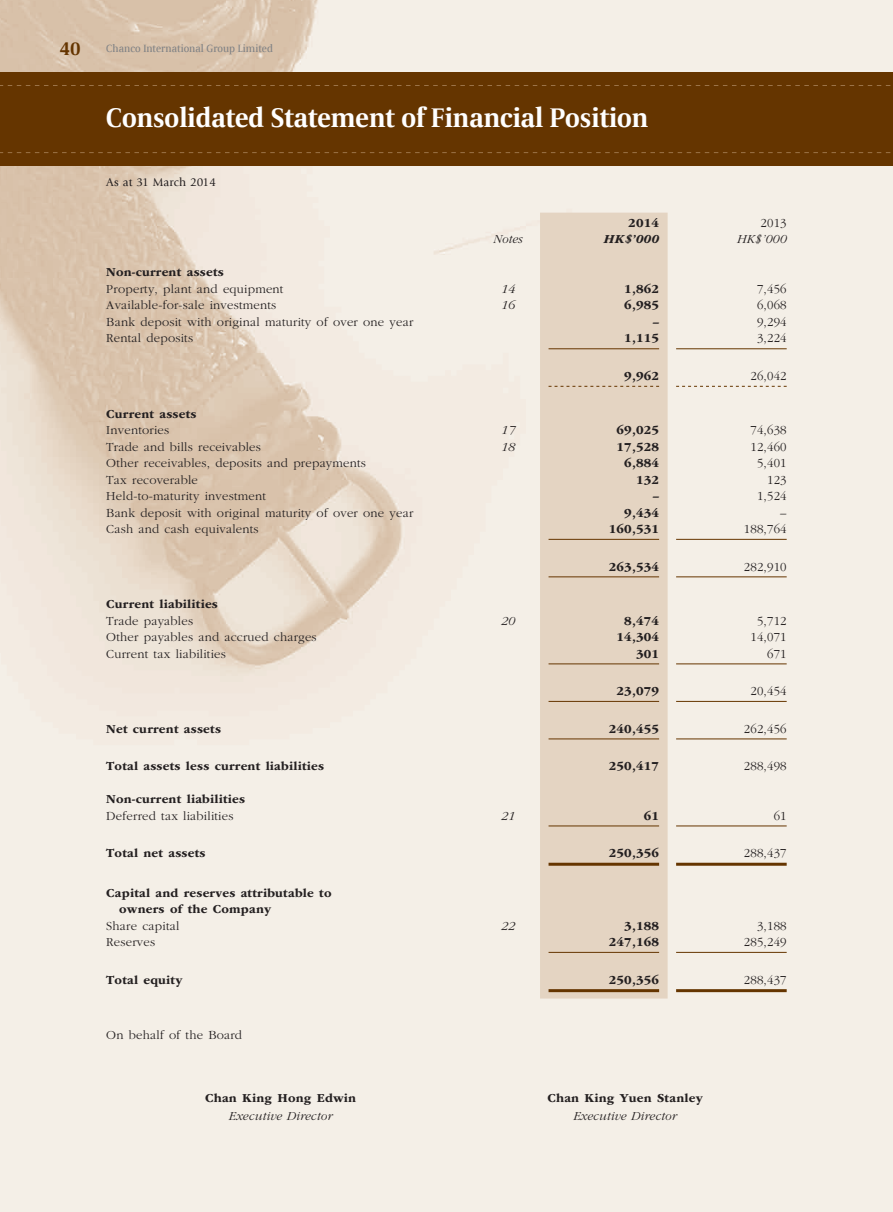
<style>
.page{position:relative;width:893px;height:1212px;background:#fff}
.page>*{position:absolute;margin:0;border:0;box-sizing:border-box;transform-origin:0 0}
.t1{font:700 27px "Allianz Serif";color:#fff}
.t2{font:700 18px "Allianz Serif";color:#653500}
.t3{font:300 12.75px/16.5px "ITC Garamond Std";letter-spacing:.015em;color:#231f20}
.t4{font:700 12.75px/16.5px "ITC Garamond Std";letter-spacing:.015em;color:#231f20}
.t5{font:italic 300 12.75px "ITC Garamond Std";letter-spacing:.015em;color:#231f20}
.t6{font:italic 700 12.75px "ITC Garamond Std";color:#231f20}
.t7{font:12px "Giovanni Std";letter-spacing:.015em;color:#231f20}
.t8{font:10.5px "Allianz Serif";color:#808285}
.s1{font-weight:700}
.s2{font-weight:300}
.s3{font-weight:300;font-style:italic}
</style>
<div class="page">
<img style="left:0;top:0;width:893px;height:1212px">
<div style="left:0;top:72px;width:893px;height:94px;background:#653500"></div>
<svg style="left:0;top:85px;width:890px;height:1px"></svg>
<svg style="left:0;top:152px;width:890px;height:1px"></svg>
<div style="left:540px;top:213px;width:128px;height:785px;background:#e4d4c2"></div>
<hr style="left:549px;top:348px;width:110px;height:1px;background:#653500">
<hr style="left:676px;top:348px;width:111px;height:1px;background:#653500">
<svg style="left:549px;top:386px;width:110px;height:1px"></svg>
<svg style="left:676px;top:386px;width:111px;height:1px"></svg>
<hr style="left:549px;top:539px;width:110px;height:1px;background:#653500">
<hr style="left:676px;top:539px;width:111px;height:1px;background:#653500">
<hr style="left:549px;top:576px;width:110px;height:1px;background:#653500">
<hr style="left:676px;top:576px;width:111px;height:1px;background:#653500">
<hr style="left:549px;top:663px;width:110px;height:1px;background:#653500">
<hr style="left:676px;top:663px;width:111px;height:1px;background:#653500">
<hr style="left:549px;top:701px;width:110px;height:1px;background:#653500">
<hr style="left:676px;top:701px;width:111px;height:1px;background:#653500">
<hr style="left:549px;top:738px;width:110px;height:1px;background:#653500">
<hr style="left:676px;top:738px;width:111px;height:1px;background:#653500">
<hr style="left:549px;top:825px;width:110px;height:1px;background:#653500">
<hr style="left:676px;top:825px;width:111px;height:1px;background:#653500">
<hr style="left:549px;top:863px;width:110px;height:3px;background:#653500">
<hr style="left:676px;top:863px;width:111px;height:3px;background:#653500">
<hr style="left:549px;top:952px;width:110px;height:1px;background:#653500">
<hr style="left:676px;top:952px;width:111px;height:1px;background:#653500">
<hr style="left:549px;top:989px;width:110px;height:3px;background:#653500">
<hr style="left:676px;top:989px;width:111px;height:3px;background:#653500">
<p class="t2" style="left:60px;top:37px;width:23px">40</p>
<p class="t8" style="left:106px;top:43px;width:168px">Chanco International Group Limited</p>
<h1 class="t1" style="left:106px;top:101px;width:544px">Consolidated Statement of Financial Position</h1>
<p class="t7" style="left:106px;top:175px;width:111px">As at 31 March 2014</p>
<p class="t3" style="left:106px;top:264px;width:179px"><span class="s1">Non-current assets<br></span>Property, plant and equipment</p>
<p class="t4" style="left:628px;top:215px;width:32px">2014</p>
<p class="t3" style="left:761px;top:215px;width:28px">2013</p>
<p class="t5" style="left:493px;top:232px;width:31px">Notes</p>
<p class="t6" style="left:604px;top:232px;width:57px">HK$’000</p>
<p class="t5" style="left:737px;top:232px;width:51px">HK$’000</p>
<p class="t5" style="left:501px;top:282px;width:16px">14</p>
<p class="t4" style="left:624px;top:281px;width:36px">1,862</p>
<p class="t3" style="left:757px;top:281px;width:31px">7,456</p>
<p class="t3" style="left:106px;top:297px;width:171px">Available-for-sale investments</p>
<p class="t5" style="left:501px;top:298px;width:16px">16</p>
<p class="t4" style="left:624px;top:297px;width:36px">6,985</p>
<p class="t3" style="left:757px;top:297px;width:31px">6,068</p>
<p class="t3" style="left:106px;top:314px;width:309px">Bank deposit with original maturity of over one year</p>
<p class="t4" style="left:653px;top:314px;width:8px">–</p>
<p class="t3" style="left:757px;top:314px;width:31px">9,294</p>
<p class="t3" style="left:106px;top:330px;width:88px">Rental deposits</p>
<p class="t4" style="left:624px;top:330px;width:36px">1,115</p>
<p class="t3" style="left:757px;top:330px;width:31px">3,224</p>
<p class="t4" style="left:624px;top:368px;width:36px">9,962</p>
<p class="t3" style="left:750px;top:368px;width:38px">26,042</p>
<p class="t4" style="left:106px;top:405px;width:92px">Current assets<br><span class="s2">Inventories</span></p>
<p class="t5" style="left:501px;top:423px;width:16px">17</p>
<p class="t4" style="left:616px;top:422px;width:44px">69,025</p>
<p class="t3" style="left:750px;top:422px;width:38px">74,638</p>
<p class="t3" style="left:106px;top:438px;width:156px">Trade and bills receivables</p>
<p class="t5" style="left:501px;top:440px;width:16px">18</p>
<p class="t4" style="left:616px;top:438px;width:44px">17,528</p>
<p class="t3" style="left:750px;top:438px;width:38px">12,460</p>
<p class="t3" style="left:106px;top:455px;width:261px">Other receivables, deposits and prepayments</p>
<p class="t4" style="left:624px;top:455px;width:36px">6,884</p>
<p class="t3" style="left:757px;top:455px;width:31px">5,401</p>
<p class="t3" style="left:106px;top:471px;width:93px">Tax recoverable</p>
<p class="t4" style="left:636px;top:471px;width:25px">132</p>
<p class="t3" style="left:767px;top:471px;width:21px">123</p>
<p class="t3" style="left:106px;top:488px;width:161px">Held-to-maturity investment</p>
<p class="t4" style="left:653px;top:488px;width:8px">–</p>
<p class="t3" style="left:757px;top:488px;width:31px">1,524</p>
<p class="t3" style="left:106px;top:504px;width:309px">Bank deposit with original maturity of over one year</p>
<p class="t4" style="left:624px;top:504px;width:36px">9,434</p>
<p class="t3" style="left:780px;top:504px;width:8px">–</p>
<p class="t3" style="left:106px;top:521px;width:154px">Cash and cash equivalents</p>
<p class="t4" style="left:609px;top:521px;width:52px">160,531</p>
<p class="t3" style="left:744px;top:521px;width:44px">188,764</p>
<p class="t4" style="left:609px;top:558px;width:52px">263,534</p>
<p class="t3" style="left:744px;top:558px;width:44px">282,910</p>
<p class="t4" style="left:106px;top:596px;width:113px">Current liabilities<br><span class="s2">Trade payables</span></p>
<p class="t5" style="left:501px;top:614px;width:16px">20</p>
<p class="t4" style="left:624px;top:612px;width:36px">8,474</p>
<p class="t3" style="left:757px;top:612px;width:31px">5,712</p>
<p class="t3" style="left:106px;top:629px;width:212px">Other payables and accrued charges</p>
<p class="t4" style="left:616px;top:629px;width:44px">14,304</p>
<p class="t3" style="left:750px;top:629px;width:38px">14,071</p>
<p class="t3" style="left:106px;top:645px;width:121px">Current tax liabilities</p>
<p class="t4" style="left:636px;top:645px;width:25px">301</p>
<p class="t3" style="left:767px;top:645px;width:21px">671</p>
<p class="t4" style="left:616px;top:683px;width:44px">23,079</p>
<p class="t3" style="left:750px;top:683px;width:38px">20,454</p>
<p class="t4" style="left:106px;top:720px;width:116px">Net current assets</p>
<p class="t4" style="left:609px;top:720px;width:52px">240,455</p>
<p class="t3" style="left:744px;top:720px;width:44px">262,456</p>
<p class="t4" style="left:106px;top:758px;width:219px">Total assets less current liabilities</p>
<p class="t4" style="left:609px;top:758px;width:52px">250,417</p>
<p class="t3" style="left:744px;top:758px;width:44px">288,498</p>
<p class="t4" style="left:106px;top:791px;width:140px">Non-current liabilities<br><span class="s2">Deferred tax liabilities</span></p>
<p class="t5" style="left:501px;top:809px;width:16px">21</p>
<p class="t4" style="left:644px;top:807px;width:17px">61</p>
<p class="t3" style="left:774px;top:807px;width:14px">61</p>
<p class="t4" style="left:106px;top:845px;width:101px">Total net assets</p>
<p class="t4" style="left:609px;top:845px;width:52px">250,356</p>
<p class="t3" style="left:744px;top:845px;width:44px">288,437</p>
<p class="t4" style="left:106px;top:884px;width:227px">Capital and reserves attributable to</p>
<p class="t4" style="left:119px;top:901px;width:153px">owners of the Company</p>
<p class="t3" style="left:106px;top:917px;width:75px">Share capital</p>
<p class="t5" style="left:501px;top:918px;width:16px">22</p>
<p class="t4" style="left:624px;top:917px;width:36px">3,188</p>
<p class="t3" style="left:757px;top:917px;width:31px">3,188</p>
<p class="t3" style="left:106px;top:934px;width:50px">Reserves</p>
<p class="t4" style="left:609px;top:934px;width:52px">247,168</p>
<p class="t3" style="left:744px;top:934px;width:44px">285,249</p>
<p class="t4" style="left:106px;top:971px;width:78px">Total equity</p>
<p class="t4" style="left:609px;top:971px;width:52px">250,356</p>
<p class="t3" style="left:744px;top:971px;width:44px">288,437</p>
<p class="t3" style="left:106px;top:1027px;width:137px">On behalf of the Board</p>
<p class="t4" style="left:205px;top:1089px;width:153px;line-height:18px;text-align:center">Chan King Hong Edwin<br><span class="s3">Executive Director</span></p>
<p class="t4" style="left:547px;top:1089px;width:157px;line-height:18px;text-align:center">Chan King Yuen Stanley<br><span class="s3">Executive Director</span></p>
</div>
